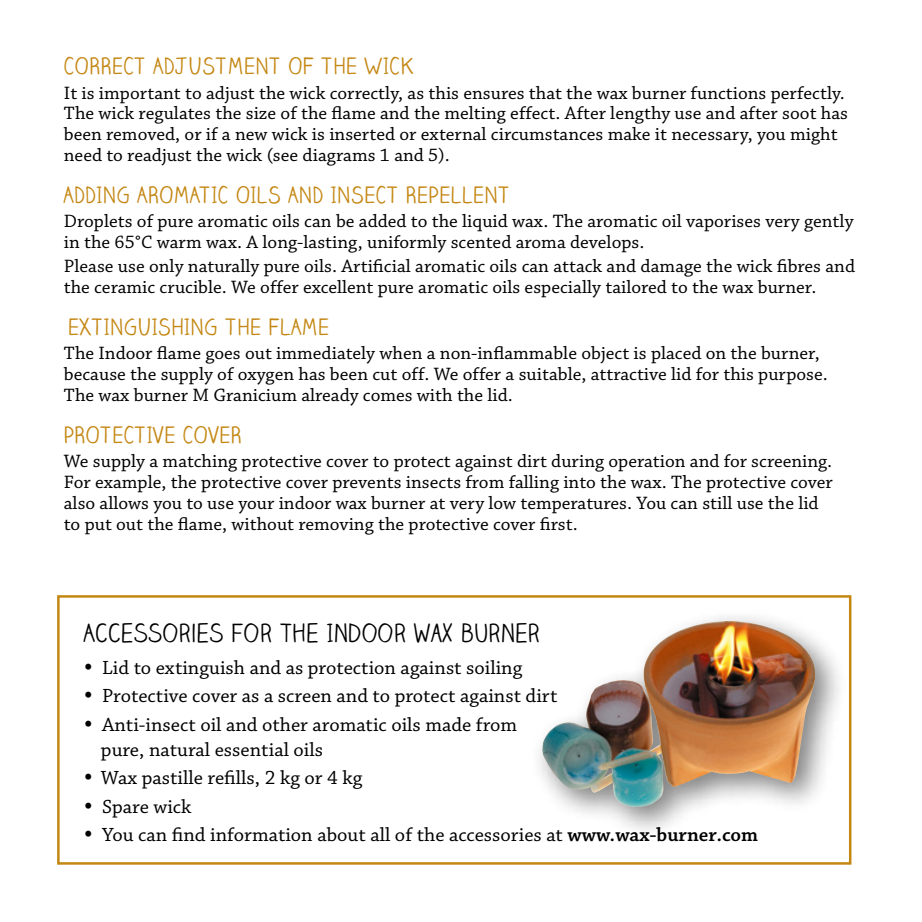
<style>
.page{position:relative;width:922px;height:922px;background:#fff}
.page>*{position:absolute;margin:0;border:0;box-sizing:border-box;transform-origin:0 0}
.t1{font:25px "Claire Hand";letter-spacing:.03em;color:#000}
.t2{font:22.5px "Claire Hand";letter-spacing:.03em;color:#c48713}
.t3{font:20px/25px "Chaparral MM 390 8";color:#000}
.t4{font:18.75px/20.8px "Chaparral MM 390 7";color:#000}
.s1{font-family:"Chaparral MM 580 8"}
</style>
<div class="page">
<div style="left:57px;top:595px;width:794px;height:269px;border:2px solid #c48713"></div>
<div style="left:529px;top:607px;width:319px;height:232px;background:#000;opacity:.5"></div>
<img style="left:540px;top:621px;width:275px;height:186px">
<p class="t2" style="left:64px;top:52px;width:350px">CORRECT ADJUSTMENT OF THE WICK</p>
<p class="t4" style="left:64px;top:82px;width:785px">It is important to adjust the wick correctly, as this ensures that the wax burner functions perfectly.<br>The wick regulates the size of the flame and the melting effect. After lengthy use and after soot has been removed, or if a new wick is inserted or external circumstances make it necessary, you might need to readjust the wick (see diagrams 1 and 5).</p>
<p class="t2" style="left:64px;top:180px;width:447px">ADDING AROMATIC OILS AND INSECT REPELLENT</p>
<p class="t4" style="left:64px;top:211px;width:790px">Droplets of pure aromatic oils can be added to the liquid wax. The aromatic oil vaporises very gently in the 65°C warm wax. A long-lasting, uniformly scented aroma develops.</p>
<p class="t4" style="left:64px;top:256px;width:792px">Please use only naturally pure oils. Artificial aromatic oils can attack and damage the wick fibres and the ceramic crucible. We offer excellent pure aromatic oils especially tailored to the wax burner.</p>
<p class="t2" style="left:68px;top:312px;width:262px">EXTINGUISHING THE FLAME</p>
<p class="t4" style="left:64px;top:343px;width:765px">The Indoor flame goes out immediately when a non-inflammable object is placed on the burner, because the supply of oxygen has been cut off. We offer a suitable, attractive lid for this purpose.<br>The wax burner M Granicium already comes with the lid.</p>
<p class="t2" style="left:64px;top:420px;width:179px">PROTECTIVE COVER</p>
<p class="t4" style="left:64px;top:451px;width:770px">We supply a matching protective cover to protect against dirt during operation and for screening.<br>For example, the protective cover prevents insects from falling into the wax. The protective cover also allows you to use your indoor wax burner at very low temperatures. You can still use the lid to put out the flame, without removing the protective cover first.</p>
<h1 class="t1" style="left:84px;top:616px;width:457px">ACCESSORIES FOR THE INDOOR WAX BURNER</h1>
<p class="t3" style="left:84px;top:654px;width:440px">• Lid to extinguish and as protection against soiling</p>
<p class="t3" style="left:84px;top:683px;width:475px">• Protective cover as a screen and to protect against dirt</p>
<p class="t3" style="left:101px;top:711px;width:417px;text-indent:-17px">• Anti-insect oil and other aromatic oils made from pure, natural essential oils</p>
<p class="t3" style="left:84px;top:765px;width:280px">• Wax pastille refills, 2 kg or 4 kg</p>
<p class="t3" style="left:84px;top:793px;width:109px">• Spare wick</p>
<p class="t3" style="left:84px;top:822px;width:675px">• You can find information about all of the accessories at <span class="s1">www.wax-burner.com</span></p>
</div>
